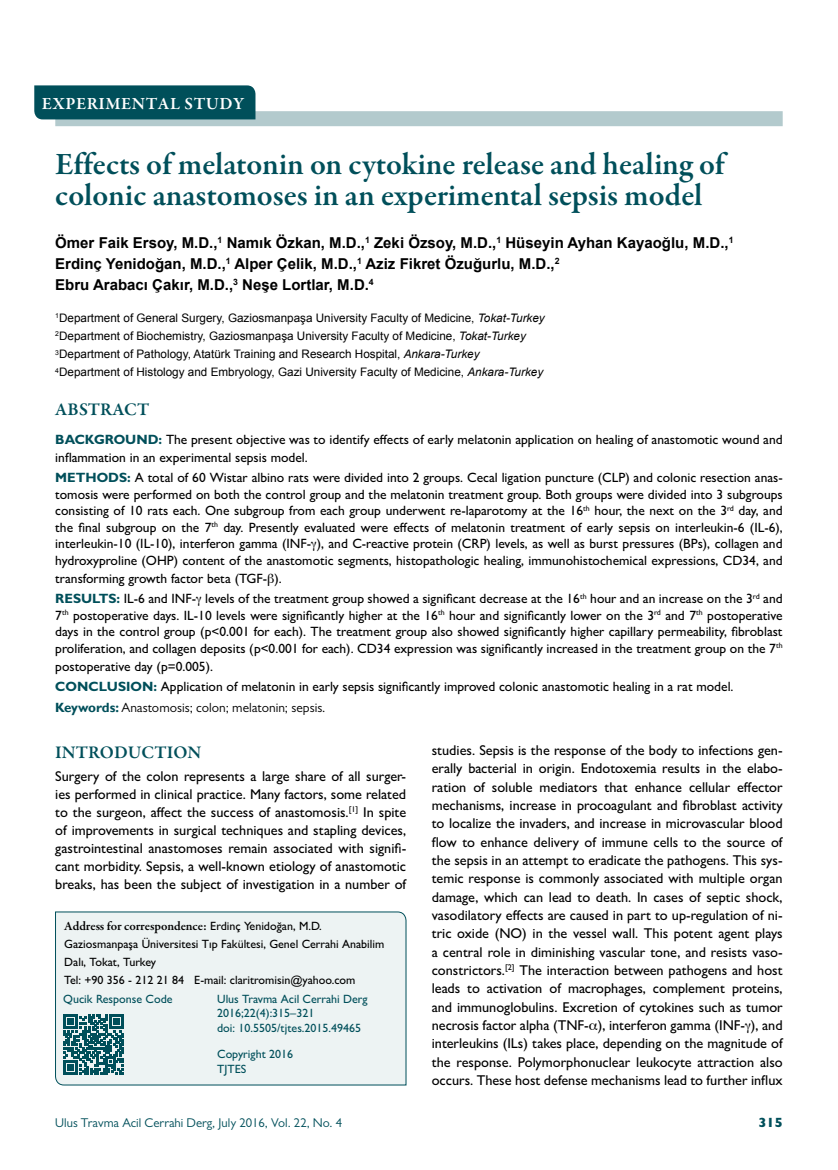
<style>
.page{position:relative;width:838px;height:1170px;background:#fff}
.page>*{position:absolute;margin:0;border:0;box-sizing:border-box;transform-origin:0 0}
.t1{font:600 31.5px/31.5px "Garamond Premr Pro";color:#004f5a}
.t2{font:600 18px "Garamond Premr Pro";letter-spacing:.005em;color:#004f5a}
.t3{font:600 17.25px "Garamond Premr Pro";letter-spacing:.03em;color:#fff}
.t4{font:700 15px/21px "Arial";color:#000}
.t5{font:500 14.25px/18.3px "Gill Sans MT Pro";color:#000;text-align:justify}
.t6{font:500 13.5px/16.5px "Gill Sans MT Pro";color:#000}
.t7{font:800 13.5px "Gill Sans MT Pro";color:#004f5a}
.t8{font:13.35px "Gill Sans MT Pro";color:#000}
.t9{font:12.75px "Gill Sans MT Pro";color:#004f5a}
.t10{font:600 12.75px "Garamond Premr Pro";letter-spacing:-.005em;color:#000}
.t11{font:500 12px/18px "Gill Sans MT Pro";color:#000}
.t12{font:500 12px/14.4px "Gill Sans MT Pro";color:#004f5a}
.t13{font:11.7px/18px "Arial";color:#000}
.s1{font-style:italic}
.s2{font-weight:700;color:#004f5a}
.s3{font-family:"Gill Sans";font-weight:700;color:#004f5a}
.s4{font-family:"Gill Sans MT Pro";font-weight:500;font-size:12px}
</style>
<div class="page">
<div style="left:55px;top:111px;width:727px;height:15px;background:#b3cacd"></div>
<div style="left:34px;top:85px;width:221px;height:34px;background:#004f5a"></div>
<div style="left:55px;top:911px;width:351px;height:174px;background:#edf3f3"></div>
<svg style="left:63px;top:1014px;width:61px;height:60px;background:#467f87"></svg>
<p class="t3" style="left:42px;top:93px;width:204px">EXPERIMENTAL STUDY</p>
<h1 class="t1" style="left:55px;top:149px;width:670px">Effects of melatonin on cytokine release and healing of colonic anastomoses in an experimental sepsis model</h1>
<p class="t4" style="left:55px;top:232px;width:679px">Ömer Faik Ersoy, M.D.,<sup>1</sup> Namık Özkan, M.D.,<sup>1</sup> Zeki Özsoy, M.D.,<sup>1</sup> Hüseyin Ayhan Kayaoğlu, M.D.,<sup>1<br></sup>Erdinç Yenidoğan, M.D.,<sup>1</sup> Alper Çelik, M.D.,<sup>1</sup> Aziz Fikret Özuğurlu, M.D.,<sup>2<br></sup>Ebru Arabacı Çakır, M.D.,<sup>3</sup> Neşe Lortlar, M.D.<sup>4</sup></p>
<p class="t13" style="left:55px;top:309px;width:491px"><sup>1</sup>Department of General Surgery, Gaziosmanpaşa University Faculty of Medicine, <span class="s1">Tokat-Turkey </span><sup>2</sup>Department of Biochemistry, Gaziosmanpaşa University Faculty of Medicine, <span class="s1">Tokat-Turkey </span><sup>3</sup>Department of Pathology, Atatürk Training and Research Hospital, <span class="s1">Ankara-Turkey </span><sup>4</sup>Department of Histology and Embryology, Gazi University Faculty of Medicine, <span class="s1">Ankara-Turkey</span></p>
<h2 class="t2" style="left:55px;top:398px;width:95px">ABSTRACT</h2>
<p class="t6" style="left:55px;top:430px;width:729px;line-height:18px"><span class="s2">BACKGROUND:</span> The present objective was to identify effects of early melatonin application on healing of anastomotic wound and inflammation in an experimental sepsis model.</p>
<p class="t6" style="left:55px;top:469px;width:729px;text-align:justify"><span class="s2">METHODS:</span> A total of 60 Wistar albino rats were divided into 2 groups. Cecal ligation puncture (CLP) and colonic resection anas&shy;tomosis were performed on both the control group and the melatonin treatment group. Both groups were divided into 3 subgroups consisting of 10 rats each. One subgroup from each group underwent re-laparotomy at the 16<sup>th</sup> hour, the next on the 3<sup>rd</sup> day, and the final subgroup on the 7<sup>th</sup> day. Presently evaluated were effects of melatonin treatment of early sepsis on interleukin-6 (IL-6), interleukin-10 (IL-10), interferon gamma (INF- ), and C-reactive protein (CRP) levels, as well as burst pressures (BPs), collagen and hydroxyproline (OHP) content of the anastomotic segments, histopathologic healing, immunohistochemical expressions, CD34, and</p>
<p class="t6" style="left:55px;top:568px;width:729px;line-height:20.1px">transforming growth factor beta (TGF- ).<br><span class="s2">RESULTS:</span> IL-6 and INF- levels of the treatment group showed a significant decrease at the 16<sup>th</sup> hour and an increase on the 3<sup>rd</sup> and</p>
<p class="t6" style="left:55px;top:606px;width:729px;text-align:justify">7<sup>th</sup> postoperative days. IL-10 levels were significantly higher at the 16<sup>th</sup> hour and significantly lower on the 3<sup>rd</sup> and 7<sup>th</sup> postoperative days in the control group (p&lt;0.001 for each). The treatment group also showed significantly higher capillary permeability, fibroblast proliferation, and collagen deposits (p&lt;0.001 for each). CD34 expression was significantly increased in the treatment group on the 7<sup>th</sup></p>
<p class="t6" style="left:55px;top:655px;width:680px;line-height:20.1px">postoperative day (p=0.005).<br><span class="s2">CONCLUSION:</span> Application of melatonin in early sepsis significantly improved colonic anastomotic healing in a rat model.</p>
<p class="t8" style="left:55px;top:699px;width:272px"><span class="s3">Keywords:</span> Anastomosis; colon; melatonin; sepsis.</p>
<p class="t5" style="left:432px;top:741px;width:352px">studies. Sepsis is the response of the body to infections gen&shy;erally bacterial in origin. Endotoxemia results in the elabo&shy;ration of soluble mediators that enhance cellular effector mechanisms, increase in procoagulant and fibroblast activity to localize the invaders, and increase in microvascular blood flow to enhance delivery of immune cells to the source of the sepsis in an attempt to eradicate the pathogens. This sys&shy;temic response is commonly associated with multiple organ damage, which can lead to death. In cases of septic shock, vasodilatory effects are caused in part to up-regulation of ni&shy;tric oxide (NO) in the vessel wall. This potent agent plays a central role in diminishing vascular tone, and resists vaso&shy;constrictors.<sup>[2]</sup> The interaction between pathogens and host leads to activation of macrophages, complement proteins, and immunoglobulins. Excretion of cytokines such as tumor necrosis factor alpha (TNF- ), interferon gamma (INF- ), and interleukins (ILs) takes place, depending on the magnitude of the response. Polymorphonuclear leukocyte attraction also occurs. These host defense mechanisms lead to further influx</p>
<h2 class="t2" style="left:55px;top:741px;width:148px">INTRODUCTION</h2>
<p class="t5" style="left:55px;top:766px;width:352px">Surgery of the colon represents a large share of all surger&shy;ies performed in clinical practice. Many factors, some related to the surgeon, affect the success of anastomosis.<sup>[1]</sup> In spite of improvements in surgical techniques and stapling devices, gastrointestinal anastomoses remain associated with signifi&shy;cant morbidity. Sepsis, a well-known etiology of anastomotic breaks, has been the subject of investigation in a number of</p>
<p class="t10" style="left:64px;top:918px;width:259px">Address for correspondence: <span class="s4">Erdinç Yenidoğan, M.D.</span></p>
<p class="t11" style="left:64px;top:934px;width:322px">Gaziosmanpaşa Üniversitesi Tıp Fakültesi, Genel Cerrahi Anabilim<br>Dalı, Tokat, Turkey<br>Tel: +90 356 - 212 21 84 E-mail: claritromisin@yahoo.com</p>
<p class="t12" style="left:63px;top:991px;width:111px">Qucik Response Code</p>
<p class="t12" style="left:217px;top:991px;width:152px">Ulus Travma Acil Cerrahi Derg<br>2016;22(4):315–321<br>doi: 10.5505/tjtes.2015.49465</p>
<p class="t12" style="left:217px;top:1046px;width:78px">Copyright 2016<br>TJTES</p>
<p class="t9" style="left:55px;top:1115px;width:288px">Ulus Travma Acil Cerrahi Derg, July 2016, Vol. 22, No. 4</p>
<p class="t7" style="left:758px;top:1114px;width:26px">315</p>
</div>
